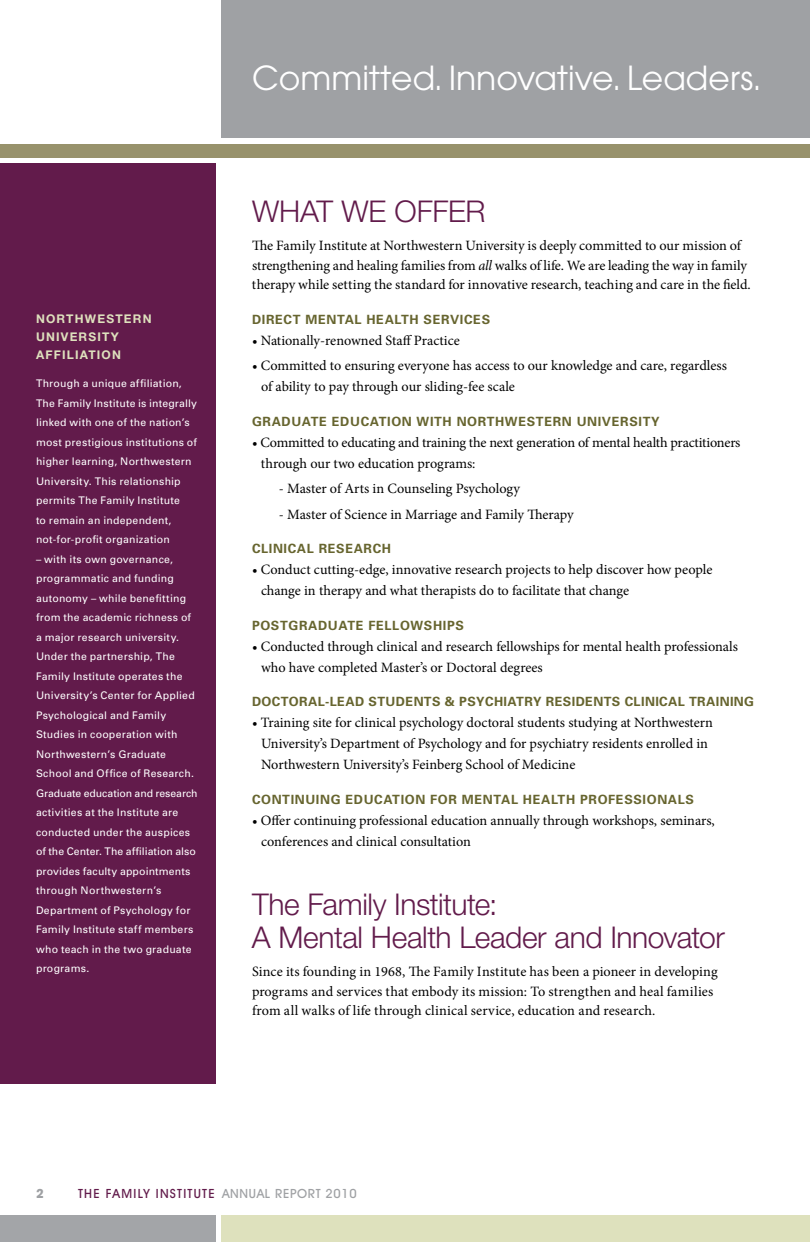
<style>
.page{position:relative;width:810px;height:1242px;background:#fff}
.page>*{position:absolute;margin:0;border:0;box-sizing:border-box;transform-origin:0 0}
.t1{font:33px "Avant Garde";color:#fff}
.t2{font:300 30px/33px "Helvetica Neue";letter-spacing:-.015em;color:#621b4b}
.t3{font:14.25px/21px "Minion Pro";color:#000}
.t4{font:700 12.75px "Univers";letter-spacing:.05em;color:#67652f}
.t5{font:700 12.75px "Univers";letter-spacing:.03em;color:#67652f}
.t6{font:500 12.75px "Avant Garde IT Cby BT";letter-spacing:.05em;color:#621b4b}
.t7{font:700 12.75px "Avant Garde IT Cby BT";color:#9fa1a4}
.t8{font:700 12px/18px "Helvetica Neue";letter-spacing:.1em;color:#dee1bd}
.t9{font:10.5px/19.5px "Univers";letter-spacing:.02em;color:#fff}
.s1{font-style:italic}
.s2{color:#9fa1a4}
</style>
<div class="page">
<div style="left:222px;top:0;width:588px;height:138px;background:#9fa1a4"></div>
<div style="left:0;top:164px;width:216px;height:920px;background:#621b4b"></div>
<div style="left:222px;top:1215px;width:588px;height:27px;background:#dee1bd"></div>
<div style="left:0;top:1215px;width:216px;height:27px;background:#a3a5a8"></div>
<div style="left:0;top:144px;width:810px;height:14px;background:#98926c"></div>
<p class="t8" style="left:36px;top:309px;width:115px">NORTHWESTERN<br>UN IVERSITY<br>AFFILIATION</p>
<p class="t9" style="left:36px;top:374px;width:163px">Through a unique affiliation,<br>The Family Institute is integrally linked with one of the nation’s most prestigious institutions of higher learning, Northwestern<br>University. This relationship permits The Family Institute<br>to remain an independent, not-for-profit organization</p>
<p class="t9" style="left:36px;top:549px;width:163px">– with its own governance, programmatic and funding autonomy – while benefitting from the academic richness of a major research university.<br>Under the partnership, The<br>Family Institute operates the<br>University’s Center for Applied<br>Psychological and Family<br>Studies in cooperation with<br>Northwestern’s Graduate<br>School and Office of Research.<br>Graduate education and research activities at the Institute are conducted under the auspices of the Center. The affiliation also provides faculty appointments through Northwestern’s<br>Department of Psychology for<br>Family Institute staff members who teach in the two graduate programs.</p>
<h1 class="t1" style="left:252px;top:59px;width:511px">Committed. Innovative. Leaders.</h1>
<h2 class="t2" style="left:252px;top:194px;width:235px">What we offer</h2>
<p class="t3" style="left:252px;top:236px;width:500px;line-height:19.5px">The Family Institute at Northwestern University is deeply committed to our mission of strengthening and healing families from <span class="s1">all</span> walks of life. We are leading the way in family therapy while setting the standard for innovative research, teaching and care in the field.</p>
<p class="t4" style="left:252px;top:311px;width:238px">DIRECT MENTAL HEALTH SERVICES</p>
<p class="t3" style="left:252px;top:330px;width:209px">• Nationally-renowned Staff Practice</p>
<p class="t3" style="left:261px;top:355px;width:468px;text-indent:-9px">• Committed to ensuring everyone has access to our knowledge and care, regardless of ability to pay through our sliding-fee scale</p>
<p class="t4" style="left:252px;top:413px;width:409px">GRADUATE ED UCATION WITH NORTHWESTERN UNIVERSITY</p>
<p class="t3" style="left:261px;top:432px;width:481px;text-indent:-9px">• Committed to educating and training the next generation of mental health practitioners through our two education programs:</p>
<p class="t3" style="left:279px;top:478px;width:243px">- Master of Arts in Counseling Psychology</p>
<p class="t3" style="left:279px;top:504px;width:296px">- Master of Science in Marriage and Family Therapy</p>
<p class="t4" style="left:252px;top:540px;width:139px">CLINICAL RESEARCH</p>
<p class="t3" style="left:261px;top:559px;width:453px;text-indent:-9px">• Conduct cutting-edge, innovative research projects to help discover how people change in therapy and what therapists do to facilitate that change</p>
<p class="t4" style="left:252px;top:617px;width:170px">POSTG RADUATE FELLOWSH</p>
<p class="t4" style="left:443px;top:617px;width:13px">IPS</p>
<p class="t3" style="left:261px;top:636px;width:479px;text-indent:-9px">• Conducted through clinical and research fellowships for mental health professionals who have completed Master’s or Doctoral degrees</p>
<p class="t5" style="left:252px;top:693px;width:502px">DOCTORAL-LEAD STUDENTS &amp; PSYCHIATRY RESIDENTS CLINICAL TRAINING</p>
<p class="t3" style="left:261px;top:712px;width:454px;text-indent:-9px">• Training site for clinical psychology doctoral students studying at Northwestern<br>University’s Department of Psychology and for psychiatry residents enrolled in<br>Northwestern University’s Feinberg School of Medicine</p>
<p class="t4" style="left:252px;top:791px;width:441px">CONTINUING ED UCATION FOR MENTAL HEALTH PROFESSIONALS</p>
<p class="t3" style="left:261px;top:810px;width:455px;text-indent:-9px">• Offer continuing professional education annually through workshops, seminars, conferences and clinical consultation</p>
<h2 class="t2" style="left:252px;top:887px;width:475px">The Family Institute:<br>A Mental Health Leader and Innovator</h2>
<p class="t3" style="left:252px;top:962px;width:467px;line-height:19.5px">Since its founding in 1968, The Family Institute has been a pioneer in developing programs and services that embody its mission: To strengthen and heal families from all walks of life through clinical service, education and research.</p>
<p class="t7" style="left:36px;top:1185px;width:9px">2</p>
<p class="t6" style="left:78px;top:1185px;width:280px">THE FAMILY INSTITUTE <span class="s2">ANNUAL REPORT 2010</span></p>
</div>
